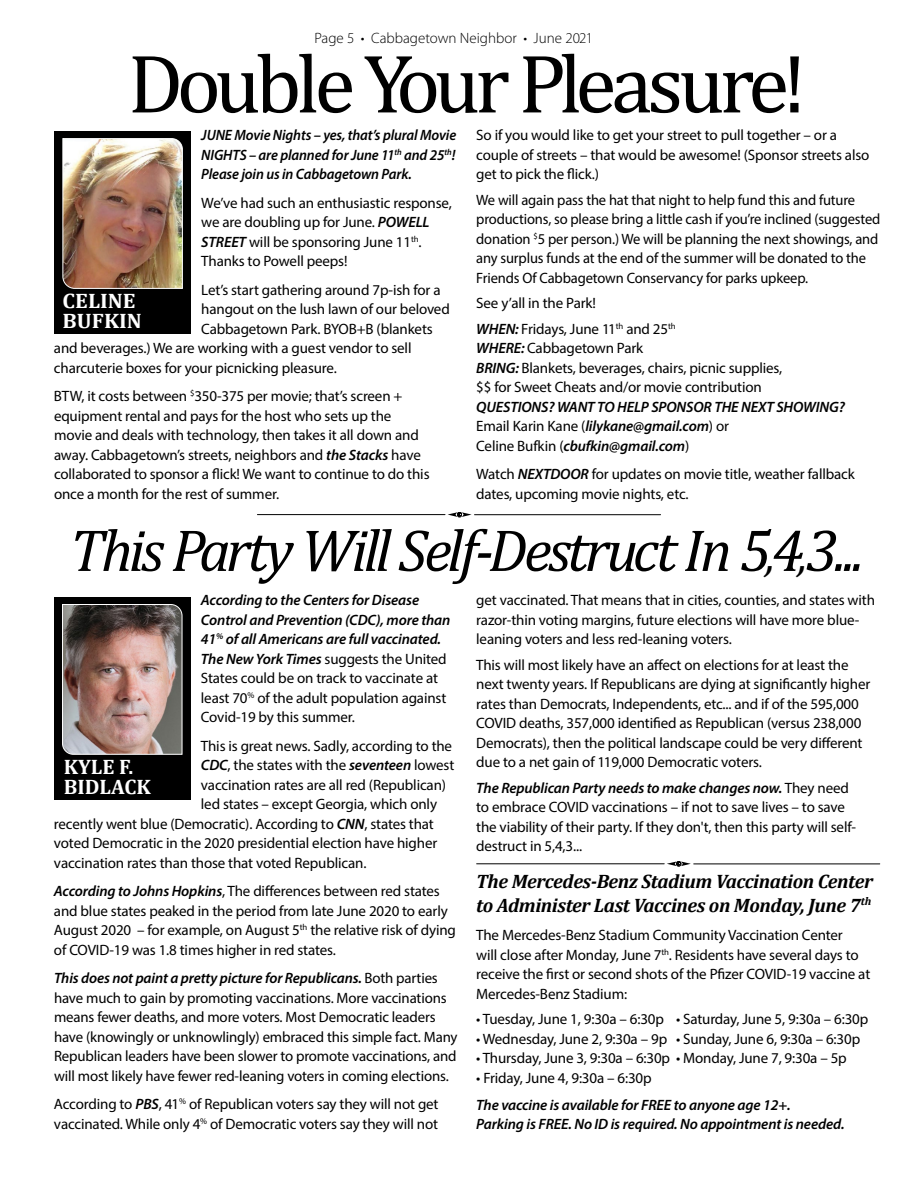
<style>
.page{position:relative;width:918px;height:1188px;background:#fff}
.page>*{position:absolute;margin:0;border:0;box-sizing:border-box;transform-origin:0 0}
.t1{font:84px "Cambria";letter-spacing:-.06em;color:#000}
.t2{font:italic 60px "Cambria";letter-spacing:-.05em;color:#000}
.t3{font:700 21px/19.5px "Cambria";color:#fff}
.t4{font:700 21px/19.5px "Cambria";color:#fff;scale:1.05 1}
.t5{font:italic 700 19.5px/23.4px "Cambria";letter-spacing:-.02em;color:#000}
.t6{font:15px/19.5px "Myriad Pro";letter-spacing:-.01em;color:#000}
.t7{font:italic 600 15px/19.5px "Myriad Pro";letter-spacing:-.01em;color:#000}
.t8{font:italic 600 15px/19.5px "Myriad Pro";letter-spacing:-.01em;color:#000;text-align:justify;scale:.96 1}
.t9{font:300 15px "Myriad Pro";color:#000}
.s1{font-weight:600;font-style:italic}
.s2{font-weight:400;font-style:normal}
.s3{font-size:45px}
</style>
<div class="page">
<div style="left:54px;top:131px;width:136px;height:203px;background:#000"></div>
<img style="left:62px;top:138px;width:121px;height:151px">
<svg style="left:448px;top:512px;width:23px;height:5px"></svg>
<hr style="left:257px;top:514px;width:188px;height:1px;background:#000">
<hr style="left:475px;top:514px;width:186px;height:1px;background:#000">
<svg style="left:667px;top:861px;width:24px;height:5px"></svg>
<hr style="left:477px;top:863px;width:187px;height:1px;background:#000">
<hr style="left:694px;top:864px;width:186px;height:1px;background:#000">
<div style="left:54px;top:597px;width:136px;height:203px;background:#000"></div>
<img style="left:62px;top:604px;width:121px;height:151px">
<p class="t9" style="left:314px;top:30px;width:280px">Page 5 • Cabbagetown Neighbor • June 2021</p>
<h1 class="t1" style="left:128px;top:34px;width:680px">Double Your Pleasure!</h1>
<p class="t8" style="left:201px;top:125px;width:267px">JUNE Movie Nights – yes, that’s plural Movie NIGHTS – are planned for June 11<sup>th</sup> and 25<sup>th</sup>!<br>Please join us in Cabbagetown Park.</p>
<p class="t6" style="left:201px;top:193px;width:252px">We’ve had such an enthusiastic response, we are doubling up for June. <span class="s1">POWELL STREET</span> will be sponsoring June 11<sup>th</sup>.<br>Thanks to Powell peeps!</p>
<p class="t6" style="left:201px;top:280px;width:241px">Let’s start gathering around 7p-ish for a</p>
<p class="t6" style="left:201px;top:299px;width:250px">hangout on the lush lawn of our beloved</p>
<p class="t6" style="left:201px;top:319px;width:233px">Cabbagetown Park. BYOB+B (blankets</p>
<p class="t6" style="left:54px;top:338px;width:359px">and beverages.) We are working with a guest vendor to sell</p>
<p class="t6" style="left:54px;top:358px;width:284px">charcuterie boxes for your picnicking pleasure.</p>
<p class="t6" style="left:54px;top:386px;width:377px">BTW, it costs between <sup>$</sup>350-375 per movie; that’s screen + equipment rental and pays for the host who sets up the movie and deals with technology, then takes it all down and away. Cabbagetown’s streets, neighbors and <span class="s1">the Stacks</span> have collaborated to sponsor a flick! We want to continue to do this once a month for the rest of summer.</p>
<h3 class="t4" style="left:63px;top:291px;width:77px">CELINE<br>BUFKIN</h3>
<p class="t6" style="left:476px;top:125px;width:395px">So if you would like to get your street to pull together – or a couple of streets – that would be awesome! (Sponsor streets also get to pick the flick.)</p>
<p class="t6" style="left:476px;top:190px;width:406px">We will again pass the hat that night to help fund this and future productions, so please bring a little cash if you’re inclined (suggested donation <sup>$</sup>5 per person.) We will be planning the next showings, and any surplus funds at the end of the summer will be donated to the Friends Of Cabbagetown Conservancy for parks upkeep.</p>
<p class="t6" style="left:476px;top:290px;width:201px;line-height:25.5px">See y’all in the Park!<br><span class="s1">WHEN:</span> Fridays, June 11<sup>th</sup> and 25<sup>th</sup></p>
<p class="t6" style="left:476px;top:338px;width:308px"><span class="s1">WHERE:</span> Cabbagetown Park<br><span class="s1">BRING:</span> Blankets, beverages, chairs, picnic supplies, $$ for Sweet Cheats and/or movie contribution</p>
<p class="t7" style="left:476px;top:396px;width:370px">QUESTIONS? WANT TO HELP SPONSOR THE NEXT SHOWING?<br><span class="s2">Email Karin Kane (</span>lilykane@gmail.com<span class="s2">) or<br>Celine Bufkin (</span>cbufkin@gmail.com<span class="s2">)</span></p>
<p class="t6" style="left:476px;top:464px;width:380px">Watch <span class="s1">NEXTDOOR</span> for updates on movie title, weather fallback dates, upcoming movie nights, etc.</p>
<h2 class="t2" style="left:70px;top:508px;width:796px">This Party Will Self-Destruct In 5<span class="s3">,</span>4<span class="s3">,</span>3...</h2>
<p class="t7" style="left:201px;top:590px;width:251px">According to the Centers for Disease Control and Prevention (CDC), more than 41<sup>%</sup> of all Americans are full vaccinated.<br>The New York Times <span class="s2">suggests the United States could be on track to vaccinate at least 70</span><sup>%</sup> <span class="s2">of the adult population against Covid-19 by this summer.</span></p>
<p class="t6" style="left:201px;top:736px;width:253px">This is great news. Sadly, according to the</p>
<p class="t6" style="left:201px;top:755px;width:255px"><span class="s1">CDC</span>, the states with the <span class="s1">seventeen</span> lowest</p>
<p class="t6" style="left:201px;top:775px;width:247px">vaccination rates are all red (Republican)</p>
<p class="t6" style="left:201px;top:794px;width:238px">led states – except Georgia, which only</p>
<p class="t6" style="left:54px;top:814px;width:381px">recently went blue (Democratic). According to <span class="s1">CNN</span>, states that</p>
<p class="t6" style="left:54px;top:833px;width:385px">voted Democratic in the 2020 presidential election have higher</p>
<p class="t6" style="left:54px;top:853px;width:314px">vaccination rates than those that voted Republican.</p>
<p class="t6" style="left:54px;top:881px;width:403px"><span class="s1">According to Johns Hopkins</span>, The differences between red states and blue states peaked in the period from late June 2020 to early August 2020 – for example, on August 5<sup>th</sup> the relative risk of dying of COVID-19 was 1.8 times higher in red states.</p>
<p class="t6" style="left:54px;top:968px;width:405px"><span class="s1">This does not paint a pretty picture for Republicans.</span> Both parties have much to gain by promoting vaccinations. More vaccinations means fewer deaths, and more voters. Most Democratic leaders have (knowingly or unknowlingly) embraced this simple fact. Many Republican leaders have been slower to promote vaccinations, and will most likely have fewer red-leaning voters in coming elections.</p>
<p class="t6" style="left:54px;top:1094px;width:386px">According to <span class="s1">PBS</span>, 41<sup>%</sup> of Republican voters say they will not get vaccinated. While only 4<sup>%</sup> of Democratic voters say they will not</p>
<h3 class="t3" style="left:64px;top:757px;width:88px">KYLE F.<br>BIDLACK</h3>
<p class="t6" style="left:476px;top:590px;width:400px">get vaccinated. That means that in cities, counties, and states with razor-thin voting margins, future elections will have more blue&shy;leaning voters and less red-leaning voters.</p>
<p class="t6" style="left:476px;top:655px;width:396px">This will most likely have an affect on elections for at least the next twenty years. If Republicans are dying at significantly higher rates than Democrats, Independents, etc... and if of the 595,000<br>COVID deaths, 357,000 identified as Republican (versus 238,000<br>Democrats), then the political landscape could be very different due to a net gain of 119,000 Democratic voters.</p>
<p class="t6" style="left:476px;top:778px;width:382px"><span class="s1">The Republican Party needs to make changes now.</span> They need to embrace COVID vaccinations – if not to save lives – to save the viability of their party. If they don't, then this party will self&shy;destruct in 5,4,3...</p>
<h3 class="t5" style="left:476px;top:869px;width:398px">The Mercedes-Benz Stadium Vaccination Center to Administer Last Vaccines on Monday, June 7<sup>th</sup></h3>
<p class="t6" style="left:476px;top:925px;width:396px">The Mercedes-Benz Stadium Community Vaccination Center<br>will close after Monday, June 7<sup>th</sup>. Residents have several days to receive the first or second shots of the Pfizer COVID-19 vaccine at Mercedes-Benz Stadium:</p>
<p class="t6" style="left:476px;top:1009px;width:394px">• Tuesday, June 1, 9:30a – 6:30p • Saturday, June 5, 9:30a – 6:30p</p>
<p class="t6" style="left:476px;top:1029px;width:385px">• Wednesday, June 2, 9:30a – 9p • Sunday, June 6, 9:30a – 6:30p</p>
<p class="t6" style="left:476px;top:1048px;width:372px">• Thursday, June 3, 9:30a – 6:30p • Monday, June 7, 9:30a – 5p</p>
<p class="t6" style="left:476px;top:1068px;width:177px">• Friday, June 4, 9:30a – 6:30p</p>
<p class="t7" style="left:476px;top:1095px;width:370px">The vaccine is available for FREE to anyone age 12+.<br>Parking is FREE. No ID is required. No appointment is needed.</p>
</div>
